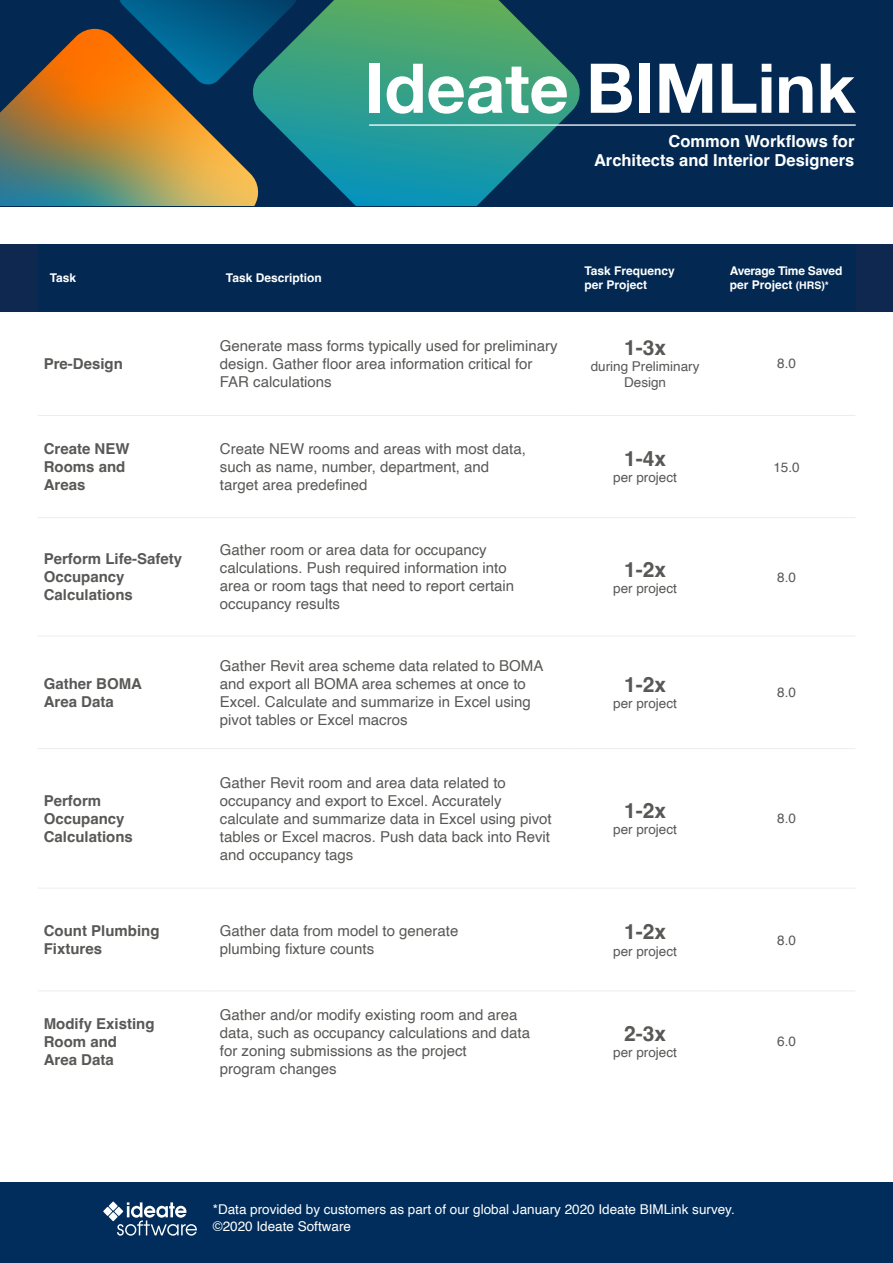
<style>
.page{position:relative;width:893px;height:1263px;background:#fff}
.page>*{position:absolute;margin:0;border:0;box-sizing:border-box;transform-origin:0 0}
.t1{font:700 21px "Helvetica";color:#585856}
.t2{font:700 16.5px/19.5px "Helvetica";color:#fff;text-align:right}
.t3{font:15px/18px "Helvetica";color:#585856}
.t4{font:700 15px/18px "Helvetica";color:#585856}
.t5{font:13.5px "Helvetica";color:#585856}
.t6{font:13.5px "Helvetica";color:#fff}
.t7{font:700 12px/14.4px "Helvetica";color:#fff}
.t8{font:700 12px/14.4px "Helvetica";letter-spacing:-.02em;color:#fff}
.s1{font-size:10.5px}
</style>
<div class="page">
<div style="left:0;top:244px;width:893px;height:67px;background:#0e284f"></div>
<div style="left:0;top:1182px;width:893px;height:81px;background:#002d5b"></div>
<svg style="left:103px;top:1207px;width:9px;height:9px"></svg>
<svg style="left:109px;top:1201px;width:88px;height:35px"></svg>
<div style="left:38px;top:244px;width:817px;height:67px;background:#032952"></div>
<hr style="left:38px;top:415px;width:176px;height:1px;background:#ededed">
<hr style="left:214px;top:415px;width:358px;height:1px;background:#ededed">
<hr style="left:572px;top:415px;width:146px;height:1px;background:#ededed">
<hr style="left:718px;top:415px;width:137px;height:1px;background:#ededed">
<hr style="left:38px;top:990px;width:176px;height:1px;background:#ededed">
<hr style="left:214px;top:990px;width:358px;height:1px;background:#ededed">
<hr style="left:572px;top:990px;width:146px;height:1px;background:#ededed">
<hr style="left:718px;top:990px;width:137px;height:1px;background:#ededed">
<hr style="left:38px;top:517px;width:176px;height:1px;background:#ededed">
<hr style="left:214px;top:517px;width:358px;height:1px;background:#ededed">
<hr style="left:572px;top:517px;width:146px;height:1px;background:#ededed">
<hr style="left:718px;top:517px;width:137px;height:1px;background:#ededed">
<hr style="left:38px;top:636px;width:176px;height:1px;background:#ededed">
<hr style="left:214px;top:636px;width:358px;height:1px;background:#ededed">
<hr style="left:572px;top:636px;width:146px;height:1px;background:#ededed">
<hr style="left:718px;top:636px;width:137px;height:1px;background:#ededed">
<hr style="left:38px;top:748px;width:176px;height:1px;background:#ededed">
<hr style="left:214px;top:748px;width:358px;height:1px;background:#ededed">
<hr style="left:572px;top:748px;width:146px;height:1px;background:#ededed">
<hr style="left:718px;top:748px;width:137px;height:1px;background:#ededed">
<hr style="left:38px;top:888px;width:176px;height:1px;background:#ededed">
<hr style="left:214px;top:888px;width:358px;height:1px;background:#ededed">
<hr style="left:572px;top:888px;width:146px;height:1px;background:#ededed">
<hr style="left:718px;top:888px;width:137px;height:1px;background:#ededed">
<div style="left:0;top:0;width:893px;height:206px;background:#032952"></div>
<svg style="left:260px;top:0;width:320px;height:206px"></svg>
<img style="left:0;top:29px;width:260px;height:177px">
<img style="left:120px;top:0;width:176px;height:84px">
<div style="left:369px;top:64px;width:11px;height:49px;background:#fff"></div>
<svg style="left:387px;top:64px;width:180px;height:50px;background:#93cbb7"></svg>
<svg style="left:591px;top:64px;width:41px;height:49px"></svg>
<div style="left:639px;top:64px;width:11px;height:49px;background:#fff"></div>
<svg style="left:659px;top:64px;width:53px;height:49px"></svg>
<svg style="left:722px;top:64px;width:34px;height:49px"></svg>
<svg style="left:762px;top:64px;width:9px;height:49px"></svg>
<svg style="left:779px;top:76px;width:33px;height:37px"></svg>
<svg style="left:821px;top:64px;width:35px;height:49px"></svg>
<hr style="left:369px;top:124px;width:487px;height:2px;background:#fff">
<p class="t2" style="left:594px;top:133px;width:262px">Common Workflows for<br>Architects and Interior Designers</p>
<p class="t7" style="left:50px;top:272px;width:28px">Task</p>
<p class="t7" style="left:226px;top:272px;width:97px">Task Description</p>
<p class="t7" style="left:584px;top:265px;width:92px">Task Frequency per Project</p>
<p class="t8" style="left:730px;top:265px;width:114px">Average Time Saved per Project <span class="s1">(HRS)*</span></p>
<p class="t4" style="left:44px;top:356px;width:81px">Pre-Design</p>
<p class="t4" style="left:44px;top:441px;width:87px">Create NEW</p>
<p class="t4" style="left:44px;top:459px;width:83px">Rooms and</p>
<p class="t4" style="left:44px;top:477px;width:43px">Areas</p>
<p class="t4" style="left:44px;top:552px;width:140px">Perform Life-Safety</p>
<p class="t4" style="left:44px;top:570px;width:82px">Occupancy</p>
<p class="t4" style="left:44px;top:588px;width:91px">Calculations</p>
<p class="t4" style="left:44px;top:676px;width:100px">Gather BOMA</p>
<p class="t4" style="left:44px;top:694px;width:72px">Area Data</p>
<p class="t4" style="left:44px;top:793px;width:59px">Perform</p>
<p class="t4" style="left:44px;top:811px;width:82px">Occupancy</p>
<p class="t4" style="left:44px;top:829px;width:91px">Calculations</p>
<p class="t4" style="left:44px;top:923px;width:117px">Count Plumbing</p>
<p class="t4" style="left:44px;top:941px;width:60px">Fixtures</p>
<p class="t4" style="left:44px;top:1016px;width:112px">Modify Existing</p>
<p class="t4" style="left:44px;top:1034px;width:75px">Room and<br>Area Data</p>
<p class="t3" style="left:220px;top:337px;width:339px">Generate mass forms typically used for preliminary</p>
<p class="t3" style="left:220px;top:355px;width:314px">design. Gather floor area information critical for</p>
<p class="t3" style="left:220px;top:373px;width:113px">FAR calculations</p>
<p class="t3" style="left:220px;top:440px;width:307px">Create NEW rooms and areas with most data, such as name, number, department, and</p>
<p class="t3" style="left:220px;top:476px;width:149px">target area predefined</p>
<p class="t3" style="left:220px;top:542px;width:268px">Gather room or area data for occupancy</p>
<p class="t3" style="left:220px;top:560px;width:296px">calculations. Push required information into area or room tags that need to report certain</p>
<p class="t3" style="left:220px;top:596px;width:122px">occupancy results</p>
<p class="t3" style="left:220px;top:657px;width:325px">Gather Revit area scheme data related to BOMA and export all BOMA area schemes at once to Excel. Calculate and summarize in Excel using pivot tables or Excel macros</p>
<p class="t1" style="left:624px;top:335px;width:44px">1-3x</p>
<p class="t5" style="left:591px;top:356px;width:110px">during Preliminary</p>
<p class="t5" style="left:624px;top:372px;width:44px">Design</p>
<p class="t1" style="left:624px;top:446px;width:44px">1-4x</p>
<p class="t5" style="left:613px;top:467px;width:65px">per project</p>
<p class="t1" style="left:624px;top:556px;width:44px">1-2x</p>
<p class="t5" style="left:613px;top:578px;width:65px">per project</p>
<p class="t1" style="left:624px;top:672px;width:44px">1-2x</p>
<p class="t5" style="left:613px;top:693px;width:65px">per project</p>
<p class="t3" style="left:220px;top:774px;width:287px">Gather Revit room and area data related to</p>
<p class="t3" style="left:220px;top:792px;width:333px">occupancy and export to Excel. Accurately calculate and summarize data in Excel using pivot tables or Excel macros. Push data back into Revit and occupancy tags</p>
<p class="t1" style="left:624px;top:798px;width:44px">1-2x</p>
<p class="t5" style="left:613px;top:819px;width:65px">per project</p>
<p class="t3" style="left:220px;top:922px;width:240px">Gather data from model to generate plumbing fixture counts</p>
<p class="t1" style="left:624px;top:919px;width:44px">1-2x</p>
<p class="t5" style="left:613px;top:940px;width:65px">per project</p>
<p class="t3" style="left:220px;top:1006px;width:312px">Gather and/or modify existing room and area data, such as occupancy calculations and data for zoning submissions as the project</p>
<p class="t3" style="left:220px;top:1060px;width:118px">program changes</p>
<p class="t1" style="left:624px;top:1020px;width:44px">2-3x</p>
<p class="t5" style="left:613px;top:1042px;width:65px">per project</p>
<p class="t5" style="left:777px;top:353px;width:20px">8.0</p>
<p class="t5" style="left:773px;top:456px;width:28px">15.0</p>
<p class="t5" style="left:777px;top:567px;width:20px">8.0</p>
<p class="t5" style="left:777px;top:682px;width:20px">8.0</p>
<p class="t5" style="left:777px;top:808px;width:20px">8.0</p>
<p class="t5" style="left:777px;top:929px;width:20px">8.0</p>
<p class="t5" style="left:777px;top:1031px;width:20px">6.0</p>
<p class="t6" style="left:213px;top:1199px;width:524px">*Data provided by customers as part of our global January 2020 Ideate BIMLink survey.</p>
<p class="t6" style="left:213px;top:1216px;width:140px">©2020 Ideate Software</p>
</div>
